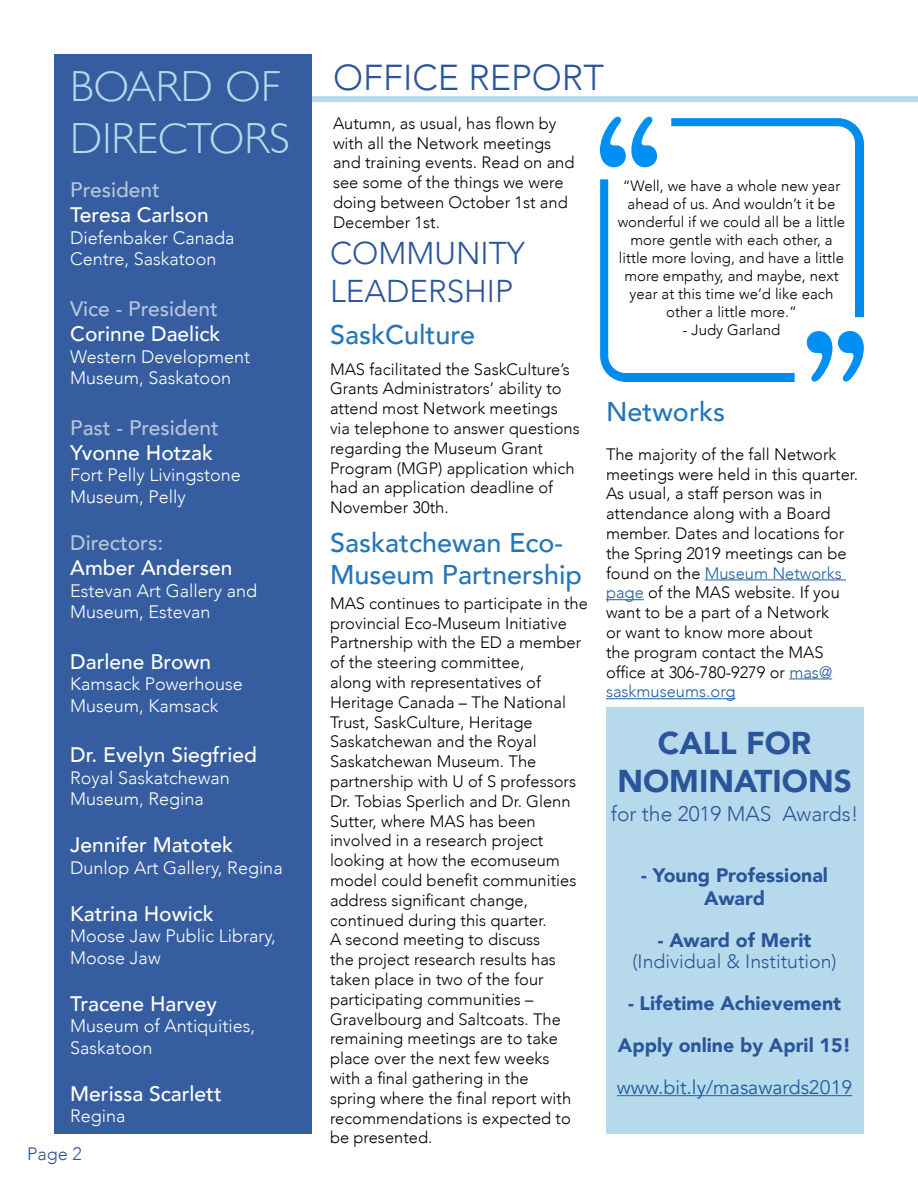
<style>
.page{position:relative;width:918px;height:1188px;background:#fff}
.page>*{position:absolute;margin:0;border:0;box-sizing:border-box;transform-origin:0 0}
.t1{font:300 43.5px/52.2px "Gill Sans";color:#b6daec}
.t2{font:300 36px "Avenir";color:#2b559a}
.t3{font:300 31.5px/37.8px "Avenir";color:#2b559a}
.t4{font:900 31.5px/37.8px "Avenir";color:#2b559a;text-align:center}
.t5{font:500 27px/32.4px "Avenir";color:#2576b8}
.t6{font:500 21px "Avenir";color:#fff}
.t7{font:500 21px "Avenir";color:#b7c5db}
.t8{font:300 21px "Avenir";color:#2b559a}
.t9{font:900 19.5px/23.4px "Avenir";color:#2b559a;text-align:center}
.t10{font:300 19.5px "Avenir";color:#2b559a}
.t11{font:19.5px "Avenir";color:#215e9e}
.t12{font:300 18px/21.6px "Avenir";color:#fff}
.t13{font:300 18px "Avenir";color:#2b559a}
.t14{font:300 16.5px/19.8px "Avenir";color:#000}
.t15{font:300 15px/18px "Avenir";color:#000;text-align:center}
.s1{color:#215e9e}
</style>
<div class="page">
<div style="left:312px;top:96px;width:606px;height:6px;background:#b6daec"></div>
<div style="left:54px;top:54px;width:258px;height:1080px;background:#355d9f"></div>
<svg style="left:600px;top:117px;width:264px;height:265px"></svg>
<hr style="left:705px;top:580px;width:141px;height:1px;background:#215e9e">
<hr style="left:606px;top:599px;width:38px;height:1px;background:#215e9e">
<hr style="left:789px;top:679px;width:43px;height:1px;background:#215e9e">
<hr style="left:606px;top:698px;width:130px;height:1px;background:#215e9e">
<div style="left:606px;top:707px;width:258px;height:427px;background:#b6daec"></div>
<hr style="left:617px;top:1095px;width:235px;height:1px;background:#215e9e">
<h1 class="t1" style="left:70px;top:58px;width:221px">BOARD OF<br>DIRECTORS</h1>
<h2 class="t2" style="left:333px;top:56px;width:273px">OFFICE REPORT</h2>
<p class="t14" style="left:333px;top:113px;width:243px">Autumn, as usual, has flown by with all the Network meetings and training events. Read on and see some of the things we were doing between October 1st and<br>December 1st.</p>
<p class="t15" style="left:618px;top:177px;width:229px">“Well, we have a whole new year ahead of us. And wouldn’t it be wonderful if we could all be a little more gentle with each other, a little more loving, and have a little more empathy, and maybe, next year at this time we’d like each other a little more.”</p>
<p class="t15" style="left:683px;top:321px;width:99px">- Judy Garland</p>
<p class="t7" style="left:70px;top:172px;width:91px">President</p>
<p class="t6" style="left:70px;top:197px;width:140px">Teresa Carlson</p>
<p class="t12" style="left:70px;top:227px;width:166px">Diefenbaker Canada<br>Centre, Saskatoon</p>
<p class="t7" style="left:70px;top:290px;width:149px">Vice - President</p>
<p class="t6" style="left:70px;top:316px;width:152px">Corinne Daelick</p>
<p class="t12" style="left:70px;top:346px;width:182px">Western Development<br>Museum, Saskatoon</p>
<p class="t7" style="left:70px;top:409px;width:150px">Past - President</p>
<p class="t6" style="left:70px;top:434px;width:144px">Yvonne Hotzak</p>
<p class="t12" style="left:70px;top:464px;width:172px">Fort Pelly Livingstone<br>Museum, Pelly</p>
<p class="t7" style="left:70px;top:524px;width:94px">Directors:</p>
<p class="t6" style="left:70px;top:550px;width:164px">Amber Andersen</p>
<p class="t12" style="left:70px;top:580px;width:189px">Estevan Art Gallery and<br>Museum, Estevan</p>
<p class="t6" style="left:70px;top:643px;width:142px">Darlene Brown</p>
<p class="t12" style="left:70px;top:673px;width:174px">Kamsack Powerhouse<br>Museum, Kamsack</p>
<p class="t6" style="left:70px;top:737px;width:188px">Dr. Evelyn Siegfried</p>
<p class="t12" style="left:70px;top:767px;width:161px">Royal Saskatchewan<br>Museum, Regina</p>
<p class="t6" style="left:70px;top:827px;width:164px">Jennifer Matotek</p>
<p class="t12" style="left:70px;top:857px;width:214px">Dunlop Art Gallery, Regina</p>
<p class="t6" style="left:70px;top:895px;width:145px">Katrina Howick</p>
<p class="t12" style="left:70px;top:925px;width:207px">Moose Jaw Public Library,<br>Moose Jaw</p>
<p class="t6" style="left:70px;top:985px;width:148px">Tracene Harvey</p>
<p class="t12" style="left:70px;top:1015px;width:187px">Museum of Antiquities,<br>Saskatoon</p>
<p class="t6" style="left:70px;top:1075px;width:153px">Merissa Scarlett</p>
<p class="t12" style="left:70px;top:1105px;width:57px">Regina</p>
<h3 class="t3" style="left:330px;top:235px;width:196px">COMMUNITY<br>LEADERSHIP</h3>
<h3 class="t5" style="left:330px;top:317px;width:147px">SaskCulture</h3>
<p class="t14" style="left:330px;top:359px;width:251px">MAS facilitated the SaskCulture’s<br>Grants Administrators’ ability to attend most Network meetings via telephone to answer questions regarding the Museum Grant<br>Program (MGP) application which had an application deadline of<br>November 30th.</p>
<h3 class="t5" style="left:606px;top:394px;width:121px">Networks</h3>
<p class="t14" style="left:606px;top:444px;width:254px">The majority of the fall Network meetings were held in this quarter.<br>As usual, a staff person was in attendance along with a Board member. Dates and locations for the Spring 2019 meetings can be found on the <span class="s1">Museum Networks page</span> of the MAS website. If you want to be a part of a Network<br>or want to know more about<br>the program contact the MAS office at 306-780-9279 or <span class="s1">mas@ saskmuseums.org</span></p>
<h3 class="t5" style="left:330px;top:525px;width:253px">Saskatchewan Eco-<br>Museum Partnership</h3>
<p class="t14" style="left:330px;top:593px;width:259px">MAS continues to participate in the provincial Eco-Museum Initiative<br>Partnership with the ED a member of the steering committee,<br>along with representatives of<br>Heritage Canada – The National<br>Trust, SaskCulture, Heritage<br>Saskatchewan and the Royal<br>Saskatchewan Museum. The partnership with U of S professors<br>Dr. Tobias Sperlich and Dr. Glenn<br>Sutter, where MAS has been involved in a research project looking at how the ecomuseum model could benefit communities address significant change, continued during this quarter.<br>A second meeting to discuss<br>the project research results has taken place in two of the four participating communities –<br>Gravelbourg and Saltcoats. The remaining meetings are to take place over the next few weeks<br>with a final gathering in the<br>spring where the final report with recommendations is expected to be presented.</p>
<h3 class="t4" style="left:617px;top:723px;width:236px">CALL FOR<br>NOMINATIONS</h3>
<p class="t8" style="left:611px;top:801px;width:249px">for the 2019 MAS Awards!</p>
<p class="t9" style="left:641px;top:863px;width:188px">- Young Professional<br>Award</p>
<p class="t9" style="left:658px;top:928px;width:155px">- Award of Merit</p>
<p class="t10" style="left:633px;top:950px;width:206px">(Individual &amp; Institution)</p>
<p class="t9" style="left:618px;top:982px;width:235px;line-height:42px">- Lifetime Achievement<br>Apply online by April 15!</p>
<p class="t11" style="left:617px;top:1076px;width:237px">www.bit.ly/masawards2019</p>
<p class="t13" style="left:27px;top:1143px;width:56px">Page 2</p>
</div>
